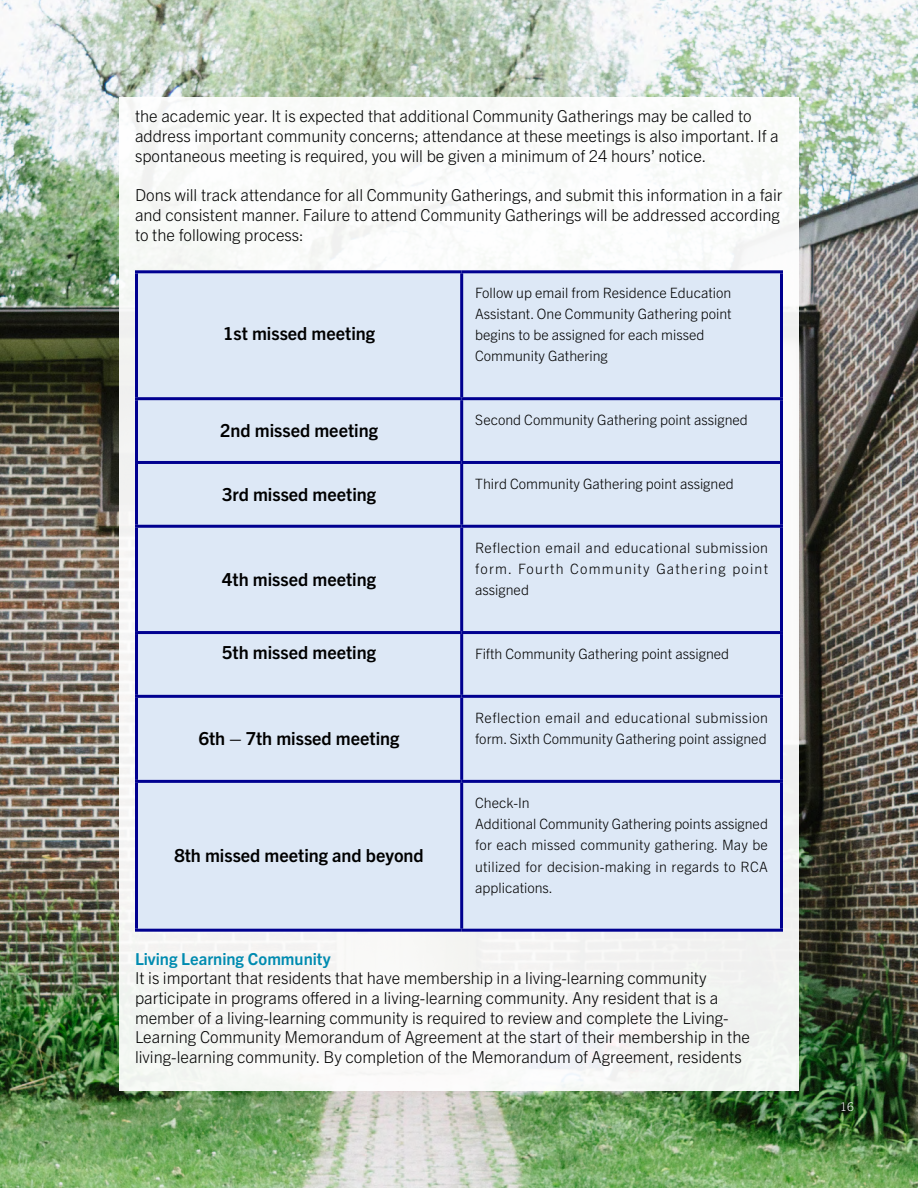
<style>
.page{position:relative;width:918px;height:1188px;background:#fff}
.page>*{position:absolute;margin:0;border:0;box-sizing:border-box;transform-origin:0 0}
.t1{font:700 18px "Trade Gothic Next LT Pro";color:#000}
.t2{font:300 16.5px/19.8px "Trade Gothic Next LT Pro";color:#000}
.t3{font:700 16.5px "Trade Gothic Next LT Pro";color:#008bb0}
.t4{font:300 14.25px/21.3px "Trade Gothic Next LT Pro";color:#000}
.t5{font:300 12px "Trade Gothic Next LT Pro";color:#fff}
</style>
<div class="page">
<img style="left:0;top:0;width:918px;height:1188px">
<div style="left:119px;top:97px;width:680px;height:994px;background:#f8f9f8"></div>
<div style="left:138px;top:273px;width:642px;height:656px;background:#dde8f6"></div>
<hr style="left:460px;top:273px;width:3px;height:124px;background:#000090">
<hr style="left:460px;top:400px;width:3px;height:61px;background:#000090">
<hr style="left:460px;top:464px;width:3px;height:61px;background:#000090">
<hr style="left:460px;top:528px;width:3px;height:103px;background:#000090">
<hr style="left:460px;top:634px;width:3px;height:61px;background:#000090">
<hr style="left:460px;top:698px;width:3px;height:82px;background:#000090">
<hr style="left:460px;top:783px;width:3px;height:146px;background:#000090">
<hr style="left:135px;top:270px;width:327px;height:3px;background:#000090">
<hr style="left:135px;top:273px;width:3px;height:124px;background:#000090">
<hr style="left:462px;top:270px;width:321px;height:3px;background:#000090">
<hr style="left:780px;top:273px;width:3px;height:124px;background:#000090">
<hr style="left:135px;top:397px;width:327px;height:3px;background:#000090">
<hr style="left:135px;top:400px;width:3px;height:61px;background:#000090">
<hr style="left:462px;top:397px;width:321px;height:3px;background:#000090">
<hr style="left:780px;top:400px;width:3px;height:61px;background:#000090">
<hr style="left:135px;top:461px;width:327px;height:3px;background:#000090">
<hr style="left:135px;top:464px;width:3px;height:61px;background:#000090">
<hr style="left:462px;top:461px;width:321px;height:3px;background:#000090">
<hr style="left:780px;top:464px;width:3px;height:61px;background:#000090">
<hr style="left:135px;top:525px;width:327px;height:3px;background:#000090">
<hr style="left:135px;top:528px;width:3px;height:103px;background:#000090">
<hr style="left:462px;top:525px;width:321px;height:3px;background:#000090">
<hr style="left:780px;top:528px;width:3px;height:103px;background:#000090">
<hr style="left:135px;top:631px;width:327px;height:3px;background:#000090">
<hr style="left:135px;top:634px;width:3px;height:61px;background:#000090">
<hr style="left:462px;top:631px;width:321px;height:3px;background:#000090">
<hr style="left:780px;top:634px;width:3px;height:61px;background:#000090">
<hr style="left:135px;top:695px;width:327px;height:3px;background:#000090">
<hr style="left:135px;top:698px;width:3px;height:82px;background:#000090">
<hr style="left:462px;top:695px;width:321px;height:3px;background:#000090">
<hr style="left:780px;top:698px;width:3px;height:82px;background:#000090">
<hr style="left:135px;top:780px;width:327px;height:3px;background:#000090">
<hr style="left:135px;top:783px;width:3px;height:146px;background:#000090">
<hr style="left:462px;top:780px;width:321px;height:3px;background:#000090">
<hr style="left:780px;top:783px;width:3px;height:146px;background:#000090">
<hr style="left:135px;top:929px;width:327px;height:3px;background:#000090">
<hr style="left:462px;top:929px;width:321px;height:3px;background:#000090">
<p class="t2" style="left:135px;top:105px;width:645px">the academic year. It is expected that additional Community Gatherings may be called to address important community concerns; attendance at these meetings is also important. If a spontaneous meeting is required, you will be given a minimum of 24 hours’ notice.</p>
<p class="t2" style="left:135px;top:184px;width:649px">Dons will track attendance for all Community Gatherings, and submit this information in a fair and consistent manner. Failure to attend Community Gatherings will be addressed according to the following process:</p>
<p class="t1" style="left:223px;top:321px;width:153px">1st missed meeting</p>
<p class="t1" style="left:220px;top:418px;width:159px">2nd missed meeting</p>
<p class="t1" style="left:222px;top:482px;width:156px">3rd missed meeting</p>
<p class="t1" style="left:222px;top:567px;width:155px">4th missed meeting</p>
<p class="t4" style="left:475px;top:281px;width:258px">Follow up email from Residence Education Assistant. One Community Gathering point begins to be assigned for each missed Community Gathering</p>
<p class="t4" style="left:475px;top:408px;width:274px">Second Community Gathering point assigned</p>
<p class="t4" style="left:475px;top:472px;width:260px">Third Community Gathering point assigned</p>
<p class="t4" style="left:475px;top:536px;width:294px;text-align:justify">Reflection email and educational submission form. Fourth Community Gathering point assigned</p>
<p class="t1" style="left:222px;top:640px;width:155px">5th missed meeting</p>
<p class="t4" style="left:475px;top:642px;width:255px">Fifth Community Gathering point assigned</p>
<p class="t1" style="left:199px;top:726px;width:202px">6th – 7th missed meeting</p>
<p class="t1" style="left:174px;top:843px;width:251px">8th missed meeting and beyond</p>
<p class="t4" style="left:475px;top:706px;width:294px">Reflection email and educational submission form. Sixth Community Gathering point assigned</p>
<p class="t4" style="left:475px;top:791px;width:294px">Check-In<br>Additional Community Gathering points assigned for each missed community gathering. May be utilized for decision-making in regards to RCA applications.</p>
<p class="t3" style="left:135px;top:948px;width:197px">Living Learning Community</p>
<p class="t2" style="left:135px;top:967px;width:617px">It is important that residents that have membership in a living-learning community participate in programs offered in a living-learning community. Any resident that is a member of a living-learning community is required to review and complete the Living-Learning Community Memorandum of Agreement at the start of their membership in the living-learning community. By completion of the Memorandum of Agreement, residents</p>
<p class="t5" style="left:840px;top:1098px;width:15px">16</p>
</div>
